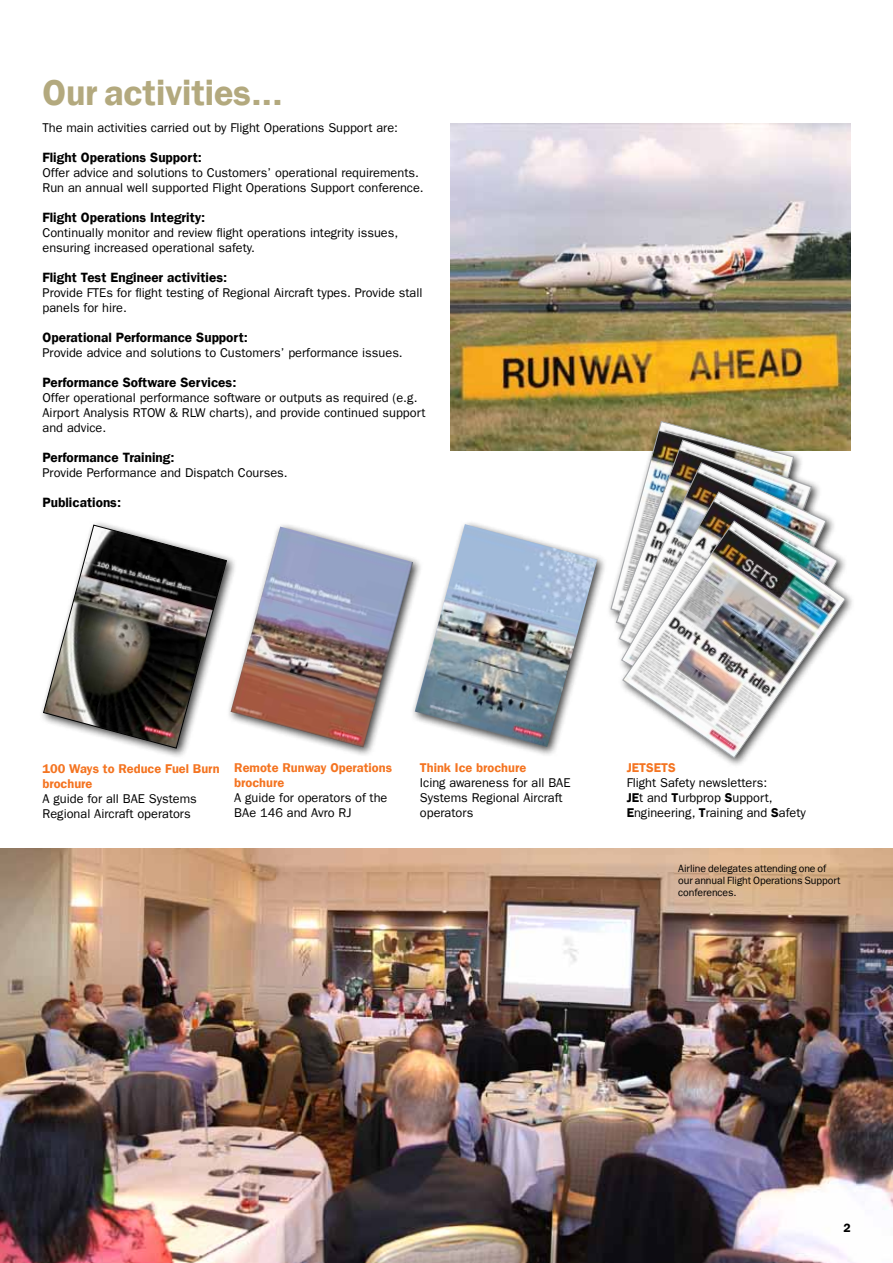
<style>
.page{position:relative;width:893px;height:1263px;background:#fff}
.page>*{position:absolute;margin:0;border:0;box-sizing:border-box;transform-origin:0 0}
.t1{font:600 36px "Franklin Gothic LT";letter-spacing:-.005em;color:#b3a97e}
.t2{font:600 13.5px "Franklin Gothic LT";color:#000}
.t3{font:12.75px/15px "Franklin Gothic LT";color:#000}
.t4{font:600 12.75px/15px "Franklin Gothic LT";color:#f47421}
.t5{font:600 12px "Franklin Gothic LT";color:#000}
.t6{font:10.5px/12px "Franklin Gothic LT";letter-spacing:-.005em;color:#000}
.s1{font-weight:600}
</style>
<div class="page">
<img style="left:0;top:848px;width:893px;height:415px">
<div style="left:39px;top:521px;width:198px;height:238px;background:#000;opacity:.75"></div>
<svg style="left:43px;top:524px;width:183px;height:225px"></svg>
<div style="left:226px;top:522px;width:198px;height:236px;background:#000;opacity:.75"></div>
<img style="left:231px;top:527px;width:179px;height:220px">
<div style="left:410px;top:519px;width:198px;height:238px;background:#000;opacity:.75"></div>
<img style="left:415px;top:524px;width:182px;height:223px">
<img style="left:451px;top:124px;width:399px;height:327px">
<div style="left:606px;top:417px;width:198px;height:238px;background:#000;opacity:.75"></div>
<svg style="left:610px;top:421px;width:184px;height:224px"></svg>
<div style="left:612px;top:435px;width:210px;height:245px;background:#000;opacity:.75"></div>
<svg style="left:616px;top:439px;width:196px;height:19px"></svg>
<div style="left:615px;top:458px;width:222px;height:249px;background:#000;opacity:.75"></div>
<img style="left:619px;top:462px;width:208px;height:25px">
<div style="left:617px;top:487px;width:231px;height:252px;background:#000;opacity:.75"></div>
<img style="left:621px;top:491px;width:217px;height:26px">
<div style="left:618px;top:517px;width:238px;height:251px;background:#000;opacity:.75"></div>
<img style="left:622px;top:520px;width:224px;height:239px">
<h1 class="t1" style="left:43px;top:71px;width:242px">Our activities...</h1>
<p class="t3" style="left:43px;top:121px;width:357px">The main activities carried out by Flight Operations Support are:</p>
<p class="t2" style="left:43px;top:150px;width:161px">Flight Operations Support:</p>
<p class="t3" style="left:43px;top:166px;width:383px">Offer advice and solutions to Customers’ operational requirements.<br>Run an annual well supported Flight Operations Support conference.</p>
<p class="t2" style="left:43px;top:210px;width:164px">Flight Operations Integrity:</p>
<p class="t3" style="left:43px;top:226px;width:357px">Continually monitor and review flight operations integrity issues, ensuring increased operational safety.</p>
<p class="t2" style="left:43px;top:270px;width:186px">Flight Test Engineer activities:</p>
<p class="t3" style="left:43px;top:286px;width:382px">Provide FTEs for flight testing of Regional Aircraft types. Provide stall panels for hire.</p>
<p class="t2" style="left:43px;top:330px;width:207px">Operational Performance Support:</p>
<p class="t3" style="left:43px;top:346px;width:362px">Provide advice and solutions to Customers’ performance issues.</p>
<p class="t2" style="left:43px;top:375px;width:195px">Performance Software Services:</p>
<p class="t3" style="left:43px;top:391px;width:384px">Offer operational performance software or outputs as required (e.g.<br>Airport Analysis RTOW &amp; RLW charts), and provide continued support and advice.</p>
<p class="t2" style="left:43px;top:450px;width:133px">Performance Training:</p>
<p class="t3" style="left:43px;top:466px;width:247px">Provide Performance and Dispatch Courses.</p>
<p class="t2" style="left:43px;top:495px;width:80px">Publications:</p>
<p class="t4" style="left:43px;top:761px;width:179px">100 Ways to Reduce Fuel Burn brochure</p>
<p class="t3" style="left:43px;top:791px;width:156px">A guide for all BAE Systems<br>Regional Aircraft operators</p>
<p class="t4" style="left:234px;top:760px;width:159px">Remote Runway Operations brochure</p>
<p class="t3" style="left:234px;top:790px;width:155px">A guide for operators of the<br>BAe 146 and Avro RJ</p>
<p class="t4" style="left:420px;top:761px;width:108px">Think Ice brochure</p>
<p class="t3" style="left:420px;top:776px;width:152px">Icing awareness for all BAE<br>Systems Regional Aircraft operators</p>
<p class="t4" style="left:627px;top:760px;width:50px">JETSETS</p>
<p class="t3" style="left:627px;top:775px;width:181px">Flight Safety newsletters:<br><span class="s1">JE</span>t and <span class="s1">T</span>urbprop <span class="s1">S</span>upport,<br><span class="s1">E</span>ngineering, <span class="s1">T</span>raining and <span class="s1">S</span>afety</p>
<p class="t6" style="left:678px;top:863px;width:164px">Airline delegates attending one of our annual Flight Operations Support conferences.</p>
<p class="t5" style="left:843px;top:1221px;width:9px">2</p>
</div>
